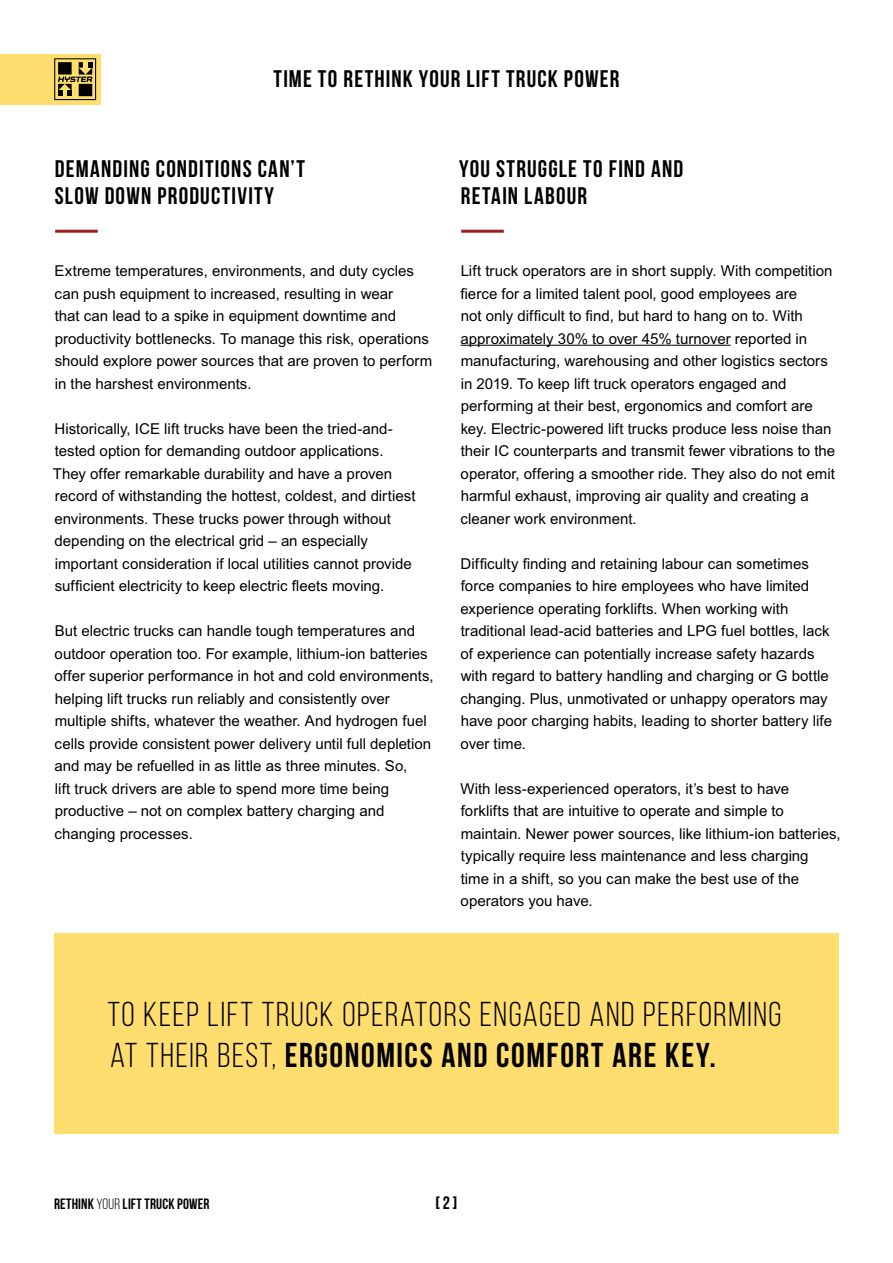
<style>
.page{position:relative;width:893px;height:1263px;background:#fff}
.page>*{position:absolute;margin:0;border:0;box-sizing:border-box;transform-origin:0 0}
.t1{font:34.5px/40.5px "Bebas Neue";letter-spacing:.045em;color:#000}
.t2{font:700 24px/27px "Bebas Neue";letter-spacing:.05em;color:#000}
.t3{font:700 18px "Bebas Neue";color:#000}
.t4{font:15px/22.5px "Arial MT Std";color:#000}
.t5{font:700 15px "Bebas Neue";letter-spacing:.015em;color:#000}
.s1{font-weight:700}
.s2{font-weight:400}
</style>
<div class="page">
<div style="left:0;top:54px;width:101px;height:50px;background:#ffdd6e"></div>
<svg style="left:54px;top:58px;width:42px;height:42px"></svg>
<div style="left:58px;top:62px;width:14px;height:13px;background:#000"></div>
<div style="left:54px;top:933px;width:785px;height:200px;background:#ffdd6e"></div>
<hr style="left:55px;top:230px;width:43px;height:3px;background:#9e1c20">
<hr style="left:461px;top:345px;width:270px;height:1px;background:#000">
<hr style="left:461px;top:230px;width:43px;height:3px;background:#9e1c20">
<h2 class="t2" style="left:273px;top:65px;width:347px">TIME TO RETHINK YOUR LIFT TRUCK POWER</h2>
<h2 class="t2" style="left:55px;top:155px;width:252px">DEMANDING CONDITIONS CAN’T<br>SLOW DOWN PRODUCTIVITY</h2>
<p class="t4" style="left:55px;top:260px;width:379px">Extreme temperatures, environments, and duty cycles can push equipment to increased, resulting in wear<br>that can lead to a spike in equipment downtime and productivity bottlenecks. To manage this risk, operations should explore power sources that are proven to perform in the harshest environments.</p>
<p class="t4" style="left:53px;top:417px;width:364px">Historically, ICE lift trucks have been the tried-and&shy;tested option for demanding outdoor applications.<br>They offer remarkable durability and have a proven record of withstanding the hottest, coldest, and dirtiest environments. These trucks power through without depending on the electrical grid – an especially important consideration if local utilities cannot provide sufficient electricity to keep electric fleets moving.</p>
<p class="t4" style="left:55px;top:620px;width:381px">But electric trucks can handle tough temperatures and outdoor operation too. For example, lithium-ion batteries offer superior performance in hot and cold environments, helping lift trucks run reliably and consistently over multiple shifts, whatever the weather. And hydrogen fuel cells provide consistent power delivery until full depletion and may be refuelled in as little as three minutes. So,<br>lift truck drivers are able to spend more time being productive – not on complex battery charging and changing processes.</p>
<h2 class="t2" style="left:459px;top:155px;width:226px">YOU STRUGGLE TO FIND AND<br>RETAIN LABOUR</h2>
<p class="t4" style="left:460px;top:260px;width:376px">Lift truck operators are in short supply. With competition fierce for a limited talent pool, good employees are<br>not only difficult to find, but hard to hang on to. With approximately 30% to over 45% turnover reported in manufacturing, warehousing and other logistics sectors in 2019. To keep lift truck operators engaged and performing at their best, ergonomics and comfort are key. Electric-powered lift trucks produce less noise than their IC counterparts and transmit fewer vibrations to the operator, offering a smoother ride. They also do not emit harmful exhaust, improving air quality and creating a cleaner work environment.</p>
<p class="t4" style="left:460px;top:552px;width:373px">Difficulty finding and retaining labour can sometimes force companies to hire employees who have limited experience operating forklifts. When working with traditional lead-acid batteries and LPG fuel bottles, lack of experience can potentially increase safety hazards with regard to battery handling and charging or G bottle changing. Plus, unmotivated or unhappy operators may have poor charging habits, leading to shorter battery life over time.</p>
<p class="t4" style="left:460px;top:777px;width:382px">With less-experienced operators, it’s best to have forklifts that are intuitive to operate and simple to maintain. Newer power sources, like lithium-ion batteries, typically require less maintenance and less charging<br>time in a shift, so you can make the best use of the operators you have.</p>
<h1 class="t1" style="left:107px;top:994px;width:676px">TO KEEP LIFT TRUCK OPERATORS ENGAGED AND PERFORMING<br>AT THEIR BEST, <span class="s1">ERGONOMICS AND COMFORT ARE KEY.</span></h1>
<p class="t5" style="left:54px;top:1195px;width:157px">RETHINK <span class="s2">YOUR</span> LIFT TRUCK POWER</p>
<p class="t3" style="left:436px;top:1193px;width:23px">[ 2 ]</p>
</div>
